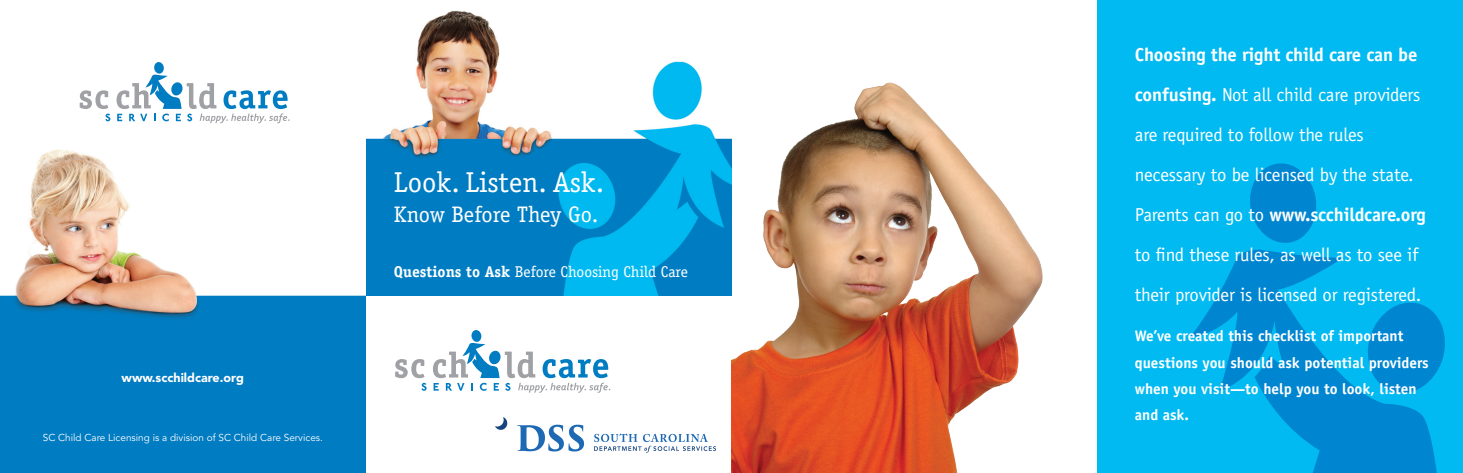
<style>
.page{position:relative;width:1463px;height:473px;background:#fff}
.page>*{position:absolute;margin:0;border:0;box-sizing:border-box;transform-origin:0 0}
.t1{font:28.75px "Officina Serif";color:#fff}
.t2{font:22.5px "Officina Serif";letter-spacing:-.01em;color:#fff}
.t3{font:18.75px/40px "Officina Sans";letter-spacing:-.01em;color:#fff}
.t4{font:15.62px "Officina Serif";color:#fff}
.t5{font:700 15.25px/26.2px "Officina Sans";color:#fff}
.t6{font:900 12.5px "Avenir LT Std";color:#fff}
.t7{font:10px "Avenir LT Std";color:#fff}
.s1{font-weight:700}
</style>
<div class="page">
<img style="left:0;top:10px;width:731px;height:462px">
<div style="left:366px;top:297px;width:365px;height:175px;background:#fff"></div>
<div style="left:1097px;top:0;width:365px;height:472px;background:#00baf1"></div>
<img style="left:731px;top:82px;width:312px;height:390px">
<svg style="left:1438px;top:318px;width:7px;height:51px"></svg>
<svg style="left:1250px;top:163px;width:66px;height:80px"></svg>
<svg style="left:1190px;top:249px;width:248px;height:223px"></svg>
<svg style="left:80px;top:90px;width:30px;height:31px"></svg>
<svg style="left:117px;top:62px;width:173px;height:61px"></svg>
<svg style="left:395px;top:359px;width:31px;height:31px"></svg>
<svg style="left:433px;top:330px;width:177px;height:62px"></svg>
<img style="left:496px;top:417px;width:219px;height:35px">
<p class="t6" style="left:122px;top:370px;width:124px">www.scchildcare.org</p>
<p class="t7" style="left:43px;top:432px;width:282px">SC Child Care Licensing is a division of SC Child Care Services.</p>
<h1 class="t1" style="left:394px;top:165px;width:212px">Look. Listen. Ask.</h1>
<p class="t2" style="left:394px;top:201px;width:206px">Know Before They Go.</p>
<p class="t4" style="left:394px;top:262px;width:296px"><span class="s1">Questions to Ask</span> Before Choosing Child Care</p>
<p class="t3" style="left:1134px;top:35px;width:292px"><span class="s1">Choosing the right child care can be confusing.</span> Not all child care providers are required to follow the rules necessary to be licensed by the state.<br>Parents can go to <span class="s1">www.scchildcare.org </span>to find these rules, as well as to see if their provider is licensed or registered.</p>
<p class="t5" style="left:1134px;top:323px;width:295px">We’ve created this checklist of important questions you should ask potential providers when you visit—to help you to look, listen and ask.</p>
</div>
